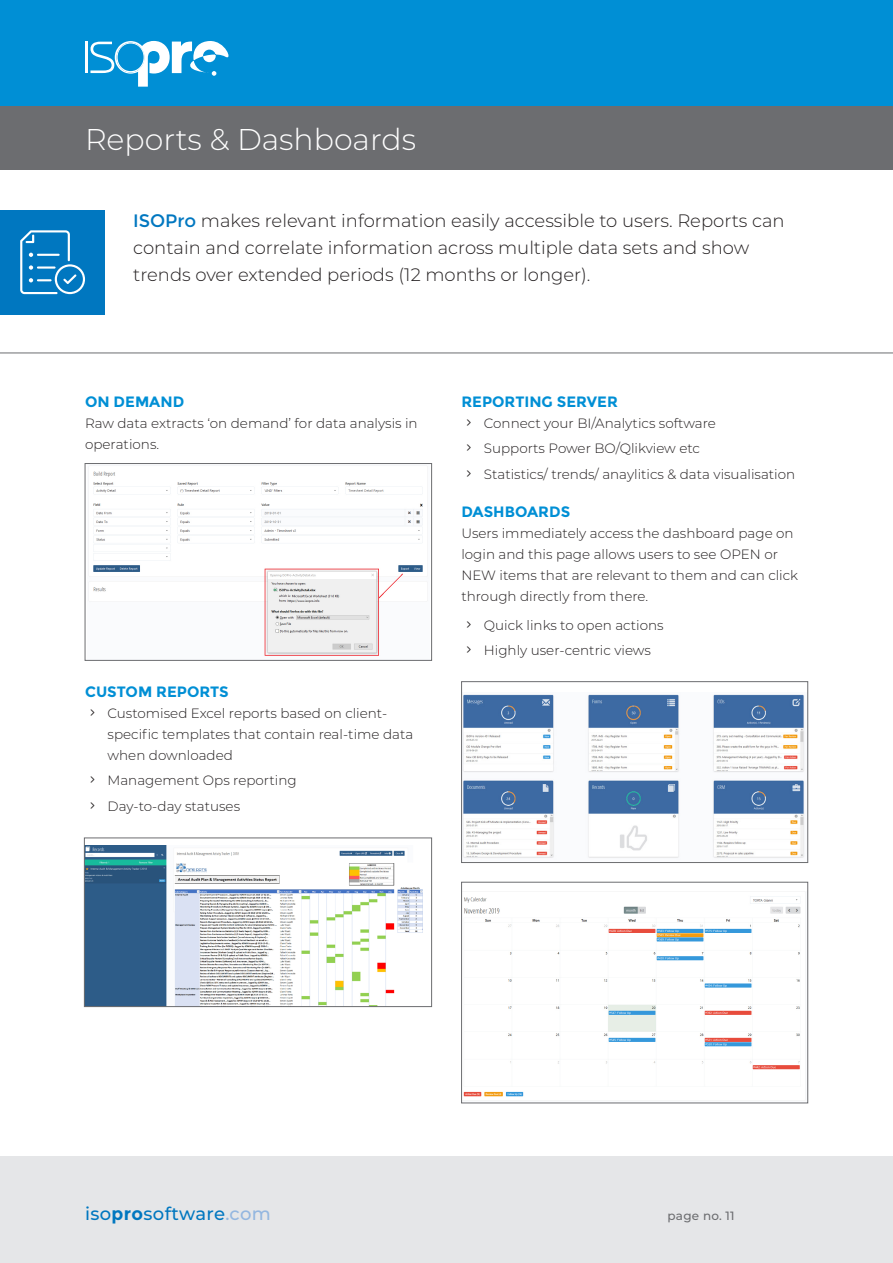
<style>
.page{position:relative;width:893px;height:1263px;background:#fff}
.page>*{position:absolute;margin:0;border:0;box-sizing:border-box;transform-origin:0 0}
.t1{font:300 30px "Montserrat";color:#fff}
.entry_text{font:300 18px/27px "Montserrat";color:#231f20}
.t2{font:500 18px "Montserrat";letter-spacing:.02em;color:#0077c0}
.subhead_blue_bold{font:700 15px "Montserrat";color:#008fd5}
.tabbed_body{font:300 13.5px/21px "Montserrat";color:#231f20}
.Body_copy{font:300 13.5px/21px "Montserrat";color:#231f20}
.t3{font:500 12px "Montserrat";letter-spacing:.02em;color:#6c6d70}
.s1{font-weight:400;color:#0077c0}
.s2{font-weight:700}
.s3{color:#94b7e0}
</style>
<div class="page">
<div style="left:0;top:0;width:893px;height:106px;background:#008fd5"></div>
<hr style="left:85px;top:42px;width:3px;height:31px;background:#fff">
<svg style="left:90px;top:40px;width:139px;height:47px"></svg>
<div style="left:0;top:210px;width:105px;height:105px;background:#0077c0"></div>
<div style="left:0;top:106px;width:893px;height:64px;background:#6c6d70"></div>
<hr style="left:0;top:353px;width:893px;height:1px;background:#6c6d70">
<svg style="left:20px;top:230px;width:65px;height:64px"></svg>
<img style="left:463px;top:694px;width:342px;height:164px">
<div style="left:461px;top:681px;width:347px;height:182px;border:1px solid #6c6d70"></div>
<img style="left:463px;top:896px;width:338px;height:201px">
<div style="left:461px;top:882px;width:347px;height:221px;border:1px solid #6c6d70"></div>
<img style="left:86px;top:845px;width:337px;height:160px">
<div style="left:84px;top:838px;width:348px;height:169px;border:1px solid #6c6d70"></div>
<img style="left:88px;top:467px;width:335px;height:189px">
<div style="left:85px;top:463px;width:347px;height:197px;border:1px solid #6c6d70"></div>
<div style="left:0;top:1157px;width:893px;height:106px;background:#e5e6e8"></div>
<p class="t1" style="left:85px;top:119px;width:333px">Reports &amp; Dashboards</p>
<p class="entry_text" style="left:133px;top:207px;width:653px"><span class="s1">ISOPro</span> makes relevant information easily accessible to users. Reports can contain and correlate information across multiple data sets and show trends over extended periods (12 months or longer).</p>
<p class="subhead_blue_bold" style="left:85px;top:393px;width:101px">ON DEMAND</p>
<p class="Body_copy" style="left:85px;top:412px;width:334px">Raw data extracts ‘on demand’ for data analysis in operations.</p>
<p class="subhead_blue_bold" style="left:85px;top:683px;width:145px">CUSTOM REPORTS</p>
<p class="tabbed_body" style="left:108px;top:702px;width:307px">Customised Excel reports based on client&shy;specific templates that contain real-time data when downloaded</p>
<p class="tabbed_body" style="left:108px;top:770px;width:191px">Management Ops reporting</p>
<p class="tabbed_body" style="left:108px;top:795px;width:134px">Day-to-day statuses</p>
<p class="subhead_blue_bold" style="left:461px;top:393px;width:158px">REPORTING SERVER</p>
<p class="tabbed_body" style="left:484px;top:412px;width:234px">Connect your BI/Analytics software</p>
<p class="tabbed_body" style="left:484px;top:438px;width:218px">Supports Power BO/Qlikview etc</p>
<p class="tabbed_body" style="left:484px;top:463px;width:313px">Statistics/ trends/ anaylitics &amp; data visualisation</p>
<p class="subhead_blue_bold" style="left:461px;top:502px;width:110px">DASHBOARDS</p>
<p class="Body_copy" style="left:461px;top:522px;width:338px">Users immediately access the dashboard page on login and this page allows users to see OPEN or NEW items that are relevant to them and can click through directly from there.</p>
<p class="tabbed_body" style="left:484px;top:614px;width:181px">Quick links to open actions</p>
<p class="tabbed_body" style="left:484px;top:640px;width:169px">Highly user-centric views</p>
<p class="t2" style="left:85px;top:1201px;width:187px">iso<span class="s2">pro</span>software<span class="s3">.com</span></p>
<p class="t3" style="left:668px;top:1208px;width:69px">page no. 11</p>
</div>
